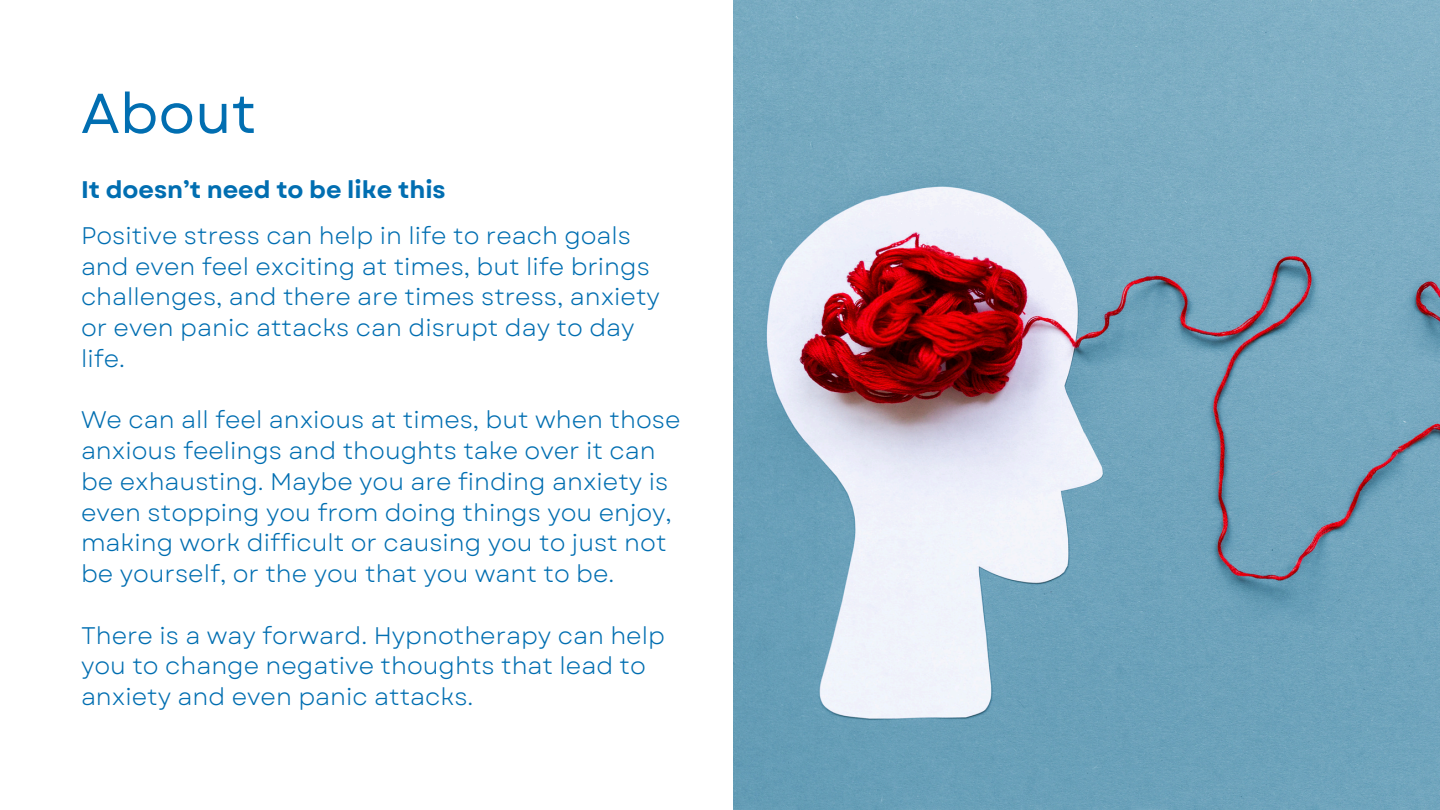
<style>
.page{position:relative;width:1440px;height:810px;background:#fff}
.page>*{position:absolute;margin:0;border:0;box-sizing:border-box;transform-origin:0 0}
.t1{font:56px "Garet";color:#016eb1}
.t2{font:24px/30.8px "Garet";color:#016eb1}
.t3{font:700 24px "Garet";color:#016eb1}
</style>
<div class="page">
<img style="left:733px;top:0;width:707px;height:810px">
<h2 class="t1" style="left:81px;top:73px;width:177px">About</h2>
<p class="t3" style="left:81px;top:172px;width:366px">It doesn’t need to be like this</p>
<p class="t2" style="left:81px;top:220px;width:580px">Positive stress can help in life to reach goals and even feel exciting at times, but life brings challenges, and there are times stress, anxiety or even panic attacks can disrupt day to day life.</p>
<p class="t2" style="left:81px;top:405px;width:601px">We can all feel anxious at times, but when those anxious feelings and thoughts take over it can be exhausting. Maybe you are finding anxiety is even stopping you from doing things you enjoy, making work difficult or causing you to just not be yourself, or the you that you want to be.</p>
<p class="t2" style="left:81px;top:620px;width:585px">There is a way forward. Hypnotherapy can help you to change negative thoughts that lead to anxiety and even panic attacks.</p>
</div>
